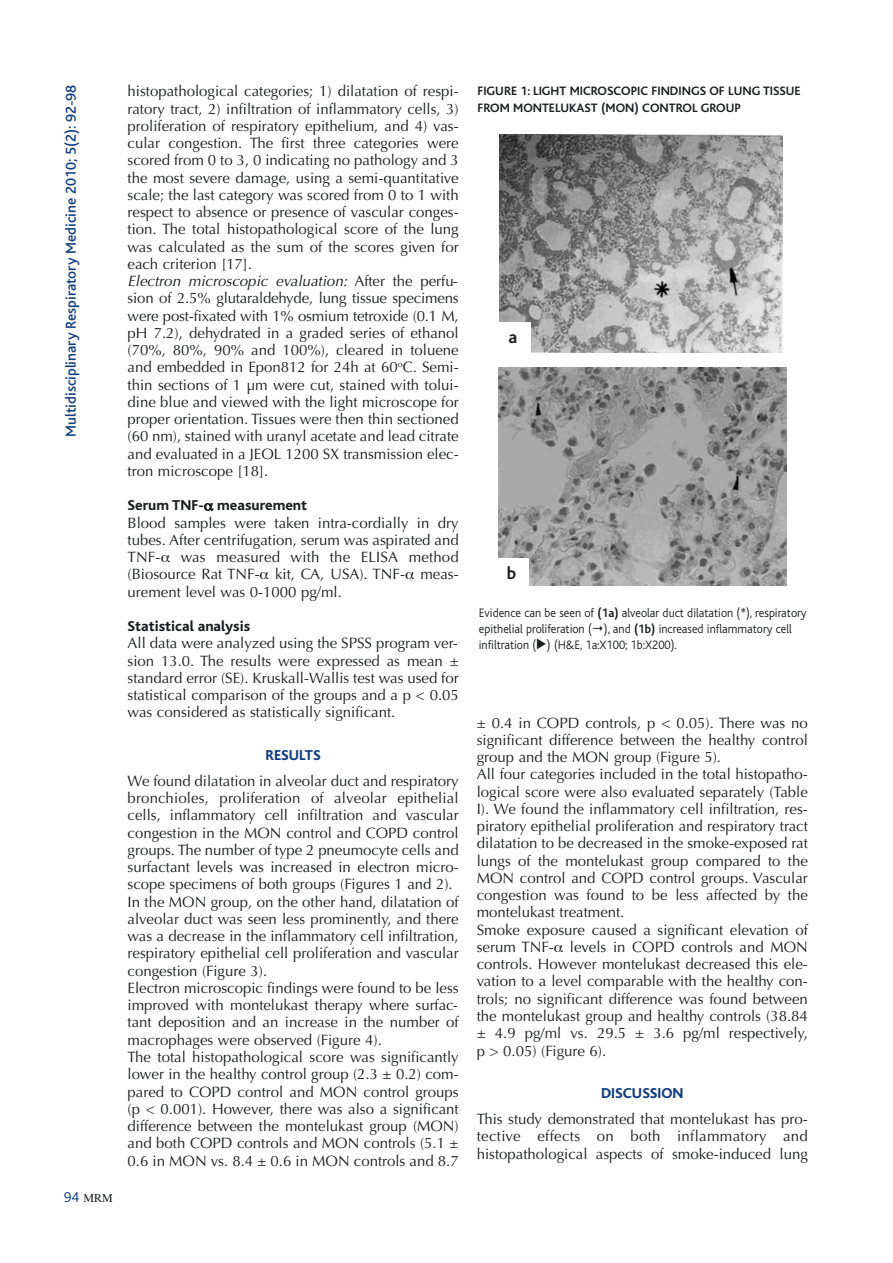
<style>
.page{position:relative;width:893px;height:1263px;background:#fff}
.page>*{position:absolute;margin:0;border:0;box-sizing:border-box;transform-origin:0 0}
.t1{font:700 18px "Ftmsyy Bliss";color:#1d1e1f}
.t2{font:15px/17.2px "Sbyffg Optima";color:#1d1e1f;text-align:justify}
.t3{font:500 15px "Vlkcds Bliss";color:#103d80}
.t4{font:800 15px "Shhvby Bliss";color:#1d1e1f}
.t5{font:800 15px "Shhvby Bliss";color:#103d80}
.t6{font:300 12.75px/15.8px "Kdbkrx Bliss";color:#1d1e1f;scale:.95 1}
.t7{font:700 12.75px/17.2px "Ftmsyy Bliss";color:#1d1e1f}
.t8{font:12px "Gflcxw Times";color:#1d1e1f}
.s1{font-style:italic}
.s2{font-family:"Kdbkrx Bliss";font-weight:300;font-size:15px;color:#103d80}
.s3{font-family:"Ftmsyy Bliss";font-weight:700}
.s4{font-family:"Xlnrgq Lucida Grande";font-weight:400}
</style>
<div class="page">
<img style="left:499px;top:134px;width:283px;height:219px">
<img style="left:499px;top:368px;width:288px;height:217px">
<div style="left:496px;top:322px;width:34px;height:31px;background:#fff"></div>
<div style="left:495px;top:558px;width:34px;height:31px;background:#fff"></div>
<p class="t3" style="left:65px;top:437px;width:353px;rotate:-90deg">Multidisciplinary Respiratory Medicine 2010; 5(2): 92-98</p>
<p class="t2" style="left:128px;top:84px;width:333px;text-align:left">histopathological categories; 1) dilatation of respi&shy;ratory tract, 2) infiltration of inflammatory cells, 3) proliferation of respiratory epithelium, and 4) vas&shy;cular congestion. The first three categories were scored from 0 to 3, 0 indicating no pathology and 3 the most severe damage, using a semi-quantitative scale; the last category was scored from 0 to 1 with respect to absence or presence of vascular conges&shy;tion. The total histopathological score of the lung was calculated as the sum of the scores given for each criterion [17].<br><span class="s1">Electron microscopic evaluation:</span> Afte r t h e p e rf u&shy;sion of 2.5% glutaraldehyde, lung tissue specimens were post-fixated with 1% osmium tetroxide (0.1 M, pH 7.2), dehydrated in a graded series of ethanol (70%, 80%, 90% and 100%), cleared in toluene and embedded in Epon812 for 24h at 60<sup>o</sup>C. Semi&shy;thin sections of 1 µm were cut, stained with tolui&shy;dine blue and viewed with the light microscope for proper orientation. Tissues were then thin sectioned (60 nm), stained with uranyl acetate and lead citrate and evaluated in a JEOL 1200 SX transmission elec&shy;tron microscope [18].</p>
<p class="t4" style="left:128px;top:500px;width:181px">Serum TNF- measurement</p>
<p class="t2" style="left:128px;top:515px;width:333px">Blood samples were taken intra-cordially in dry tubes. After centrifugation, serum was aspirated and TNF-</p>
<p class="t2" style="left:128px;top:550px;width:333px;text-indent:53px">was measured with the ELISA method (Biosource Rat TNF- kit, CA, USA). TNF- meas&shy;urement level was 0-1000 pg/ml.</p>
<p class="t4" style="left:128px;top:620px;width:124px">Statistical analysis</p>
<p class="t2" style="left:128px;top:636px;width:333px">All data were analyzed using the SPSS program ver&shy;sion 13.0. The results were expressed as mean ± standard error (SE). Kruskall-Wallis test was used for statistical comparison of the groups and a p &lt; 0.05 was considered as statistically significant.</p>
<p class="t5" style="left:266px;top:749px;width:57px">RESULTS</p>
<p class="t2" style="left:128px;top:774px;width:333px;text-align:left">We found dilatation in alveolar duct and respiratory bronchioles, proliferation of alveolar epithelial cells, inflammatory cell infiltration and vascular congestion in the MON control and COPD control groups. The number of type 2 pneumocyte cells and surfactant levels was increased in electron micro&shy;scope specimens of both groups (Figures 1 and 2).<br>In the MON group, on the other hand, dilatation of alveolar duct was seen less prominently, and there was a decrease in the inflammatory cell infiltration, respiratory epithelial cell proliferation and vascular congestion (Figure 3).<br>Electron microscopic findings were found to be less improved with montelukast therapy where surfac&shy;tant deposition and an increase in the number of macrophages were observed (Figure 4).<br>The total histopathological score was significantly lower in the healthy control group (2.3 ± 0.2) com&shy;pared to COPD control and MON control groups (p &lt; 0.001). However, there was also a significant difference between the montelukast group (MON) and both COPD controls and MON controls (5.1 ± 0.6 in MON vs. 8.4 ± 0.6 in MON controls and 8.7</p>
<p class="t8" style="left:64px;top:1194px;width:50px"><span class="s2">94</span> MRM</p>
<p class="t7" style="left:477px;top:84px;width:325px">FIGURE 1: LIGHT MICROSCOPIC FINDINGS OF LUNG TISSUE<br>FROM MONTELUKAST (MON) CONTROL GROUP</p>
<p class="t1" style="left:509px;top:330px;width:10px">a</p>
<p class="t1" style="left:507px;top:566px;width:11px">b</p>
<p class="t6" style="left:479px;top:606px;width:347px">Evidence can be seen of <span class="s3">(1a)</span> alveolar duct dilatation (*), respiratory epithelial proliferation (<span class="s4">→</span>), and <span class="s3">(1b)</span> increased inflammatory cell infiltration (<span class="s4">►</span>) (H&amp;E, 1a:X100; 1b:X200).</p>
<p class="t2" style="left:477px;top:715px;width:333px;text-align:left">± 0.4 in COPD controls, p &lt; 0.05). There was no significant difference between the healthy control group and the MON group (Figure 5).<br>All four categories included in the total histopatho&shy;logical score were also evaluated separately (Table I). We found the inflammatory cell infiltration, res&shy;piratory epithelial proliferation and respiratory tract dilatation to be decreased in the smoke-exposed rat lungs of the montelukast group compared to the MON control and COPD control groups. Vascular congestion was found to be less affected by the montelukast treatment.<br>Smoke exposure caused a significant elevation of serum TNF- levels in COPD controls and MON controls. However montelukast decreased this ele&shy;vation to a level comparable with the healthy con&shy;trols; no significant difference was found between the montelukast group and healthy controls (38.84 ± 4.9 pg/ml vs. 29.5 ± 3.6 pg/ml respectively, p &gt; 0.05) (Figure 6).</p>
<p class="t5" style="left:601px;top:1087px;width:84px">DISCUSSION</p>
<p class="t2" style="left:477px;top:1112px;width:333px">This study demonstrated that montelukast has pro&shy;tective effects on both inflammatory and histopathological aspects of smoke-induced lung</p>
</div>
